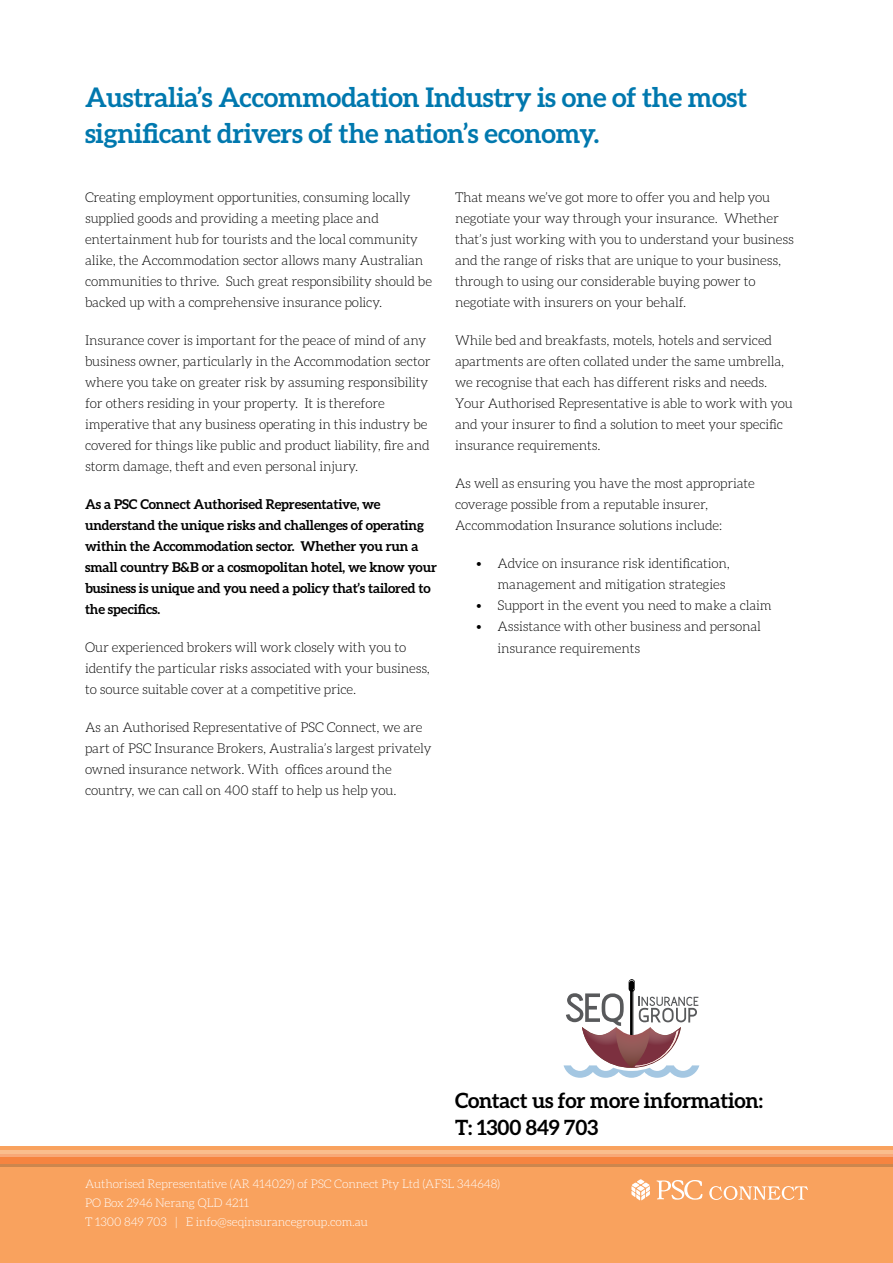
<style>
.page{position:relative;width:893px;height:1263px;background:#fff}
.page>*{position:absolute;margin:0;border:0;box-sizing:border-box;transform-origin:0 0}
.t1{font:700 27px/36px "Aleo";letter-spacing:-.01em;color:#0078ae}
.t2{font:700 21px/27px "Aleo";letter-spacing:-.01em;color:#000}
.t3{font:300 13.5px/21px "Aleo";letter-spacing:-.01em;color:#000}
.t4{font:700 13.5px/21px "Aleo";letter-spacing:-.01em;color:#000}
.t5{font:300 12px/19.2px "Aleo";letter-spacing:-.01em;color:#fff}
</style>
<div class="page">
<div style="left:0;top:1146px;width:893px;height:117px;background:#f9a25e"></div>
<div style="left:0;top:1154px;width:893px;height:10px;background:#f68440"></div>
<svg style="left:0;top:1150px;width:893px;height:7px;background:#f9b484"></svg>
<hr style="left:0;top:1164px;width:893px;height:2px;background:#d1d3d4">
<svg style="left:657px;top:1180px;width:45px;height:20px"></svg>
<svg style="left:631px;top:1179px;width:19px;height:21px"></svg>
<svg style="left:709px;top:1186px;width:99px;height:14px"></svg>
<svg style="left:564px;top:980px;width:135px;height:98px"></svg>
<h1 class="t1" style="left:85px;top:79px;width:664px">Australia’s Accommodation Industry is one of the most significant drivers of the nation’s economy.</h1>
<p class="t3" style="left:85px;top:187px;width:348px">Creating employment opportunities, consuming locally supplied goods and providing a meeting place and entertainment hub for tourists and the local community alike, the Accommodation sector allows many Australian communities to thrive. Such great responsibility should be backed up with a comprehensive insurance policy.</p>
<p class="t3" style="left:85px;top:330px;width:347px">Insurance cover is important for the peace of mind of any business owner, particularly in the Accommodation sector where you take on greater risk by assuming responsibility for others residing in your property. It is therefore imperative that any business operating in this industry be covered for things like public and product liability, fire and storm damage, theft and even personal injury.</p>
<p class="t4" style="left:85px;top:494px;width:353px">As a PSC Connect Authorised Representative, we understand the unique risks and challenges of operating within the Accommodation sector. Whether you run a small country B&amp;B or a cosmopolitan hotel, we know your business is unique and you need a policy that’s tailored to the specifics.</p>
<p class="t3" style="left:85px;top:637px;width:346px">Our experienced brokers will work closely with you to identify the particular risks associated with your business, to source suitable cover at a competitive price.</p>
<p class="t3" style="left:85px;top:717px;width:348px">As an Authorised Representative of PSC Connect, we are part of PSC Insurance Brokers, Australia’s largest privately owned insurance network. With offices around the country, we can call on 400 staff to help us help you.</p>
<p class="t3" style="left:455px;top:187px;width:340px">That means we’ve got more to offer you and help you negotiate your way through your insurance. Whether that’s just working with you to understand your business and the range of risks that are unique to your business, through to using our considerable buying power to negotiate with insurers on your behalf.</p>
<p class="t3" style="left:455px;top:330px;width:339px">While bed and breakfasts, motels, hotels and serviced apartments are often collated under the same umbrella, we recognise that each has different risks and needs.<br>Your Authorised Representative is able to work with you and your insurer to find a solution to meet your specific insurance requirements.</p>
<p class="t3" style="left:455px;top:473px;width:301px">As well as ensuring you have the most appropriate coverage possible from a reputable insurer,<br>Accommodation Insurance solutions include:</p>
<p class="t3" style="left:497px;top:553px;width:234px;text-indent:-21px">• Advice on insurance risk identification, management and mitigation strategies</p>
<p class="t3" style="left:476px;top:595px;width:297px">• Support in the event you need to make a claim</p>
<p class="t3" style="left:497px;top:616px;width:265px;text-indent:-21px">• Assistance with other business and personal insurance requirements</p>
<h2 class="t2" style="left:455px;top:1087px;width:309px">Contact us for more information: t: 1300 849 703</h2>
<p class="t5" style="left:85px;top:1174px;width:417px">Authorised Representative (AR 414029) of PSC Connect Pty Ltd (AFSL 344648)<br>PO Box 2946 Nerang QLD 4211<br>T 1300 849 703 | E info@seqinsurancegroup.com.au</p>
</div>
